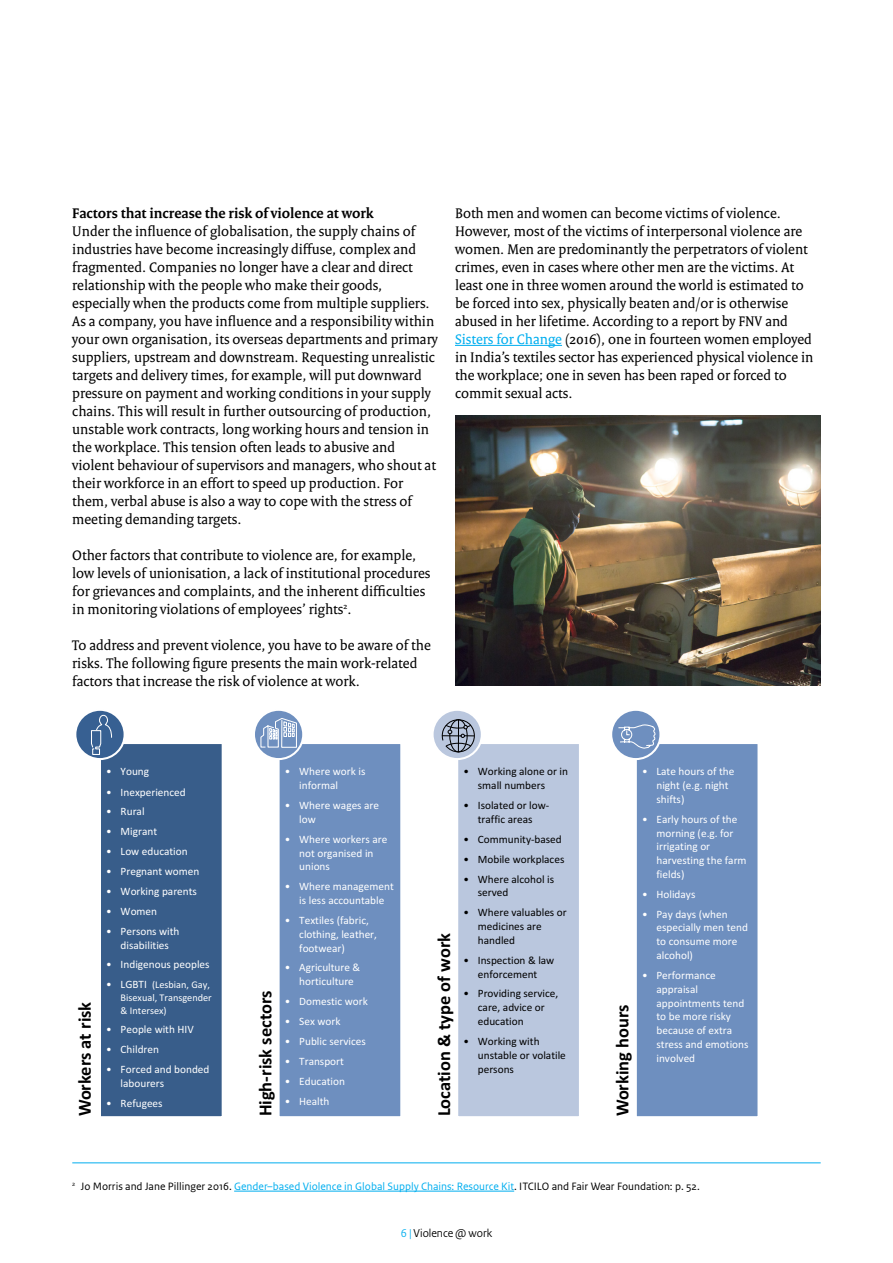
<style>
.page{position:relative;width:893px;height:1263px;background:#fff}
.page>*{position:absolute;margin:0;border:0;box-sizing:border-box;transform-origin:0 0}
.t1{font:24.6px "Calibri";color:#000}
.t2{font:700 18.45px "Calibri";color:#000}
.t3{font:15px/18px "Rijksoverheid Serif";color:#000}
.t4{font:700 15px "Rijksoverheid Serif";color:#000}
.t5{font:12px "Rijksoverheid Sans Heading";color:#000}
.t6{font:11.25px/13.8px "Calibri";color:#fff}
.t7{font:11.25px/13.6px "Calibri";color:#000}
.t8{font:11.25px "Rijksoverheid Sans Text";color:#000}
.t9{font:10.2px/12.6px "Calibri";color:#fff}
.s1{color:#00aeef}
.s2{font-size:11.25px}
</style>
<div class="page">
<hr style="left:455px;top:345px;width:107px;height:1px;background:#00aeef">
<div style="left:100px;top:743px;width:123px;height:374px;background:#385d8a"></div>
<div style="left:99px;top:742px;width:125px;height:376px;border:2px solid #fff"></div>
<svg style="left:75px;top:710px;width:50px;height:49px"></svg>
<div style="left:74px;top:709px;width:52px;height:51px;border:2px solid #fff;border-radius:50%"></div>
<div style="left:279px;top:743px;width:122px;height:374px;background:#6e8fbf"></div>
<div style="left:278px;top:742px;width:124px;height:376px;border:2px solid #fff"></div>
<svg style="left:254px;top:710px;width:49px;height:49px"></svg>
<div style="left:253px;top:709px;width:51px;height:51px;border:2px solid #fff;border-radius:50%"></div>
<div style="left:457px;top:743px;width:123px;height:374px;background:#bac7de"></div>
<div style="left:456px;top:742px;width:125px;height:376px;border:2px solid #fff"></div>
<svg style="left:433px;top:710px;width:49px;height:49px"></svg>
<div style="left:432px;top:709px;width:51px;height:51px;border:2px solid #fff;border-radius:50%"></div>
<div style="left:636px;top:743px;width:122px;height:374px;background:#6e8fbf"></div>
<div style="left:635px;top:742px;width:125px;height:376px;border:2px solid #fff"></div>
<div style="left:611px;top:710px;width:49px;height:49px;background:#6e8fbf;border-radius:50%"></div>
<div style="left:610px;top:709px;width:51px;height:51px;border:2px solid #fff;border-radius:50%"></div>
<svg style="left:441px;top:719px;width:34px;height:34px"></svg>
<svg style="left:618px;top:724px;width:38px;height:25px"></svg>
<svg style="left:90px;top:714px;width:23px;height:41px"></svg>
<svg style="left:260px;top:717px;width:37px;height:31px"></svg>
<img style="left:455px;top:416px;width:366px;height:270px">
<hr style="left:234px;top:1191px;width:280px;height:1px;background:#00aeef">
<hr style="left:72px;top:1162px;width:749px;height:1px;background:#00aeef">
<p class="t4" style="left:72px;top:204px;width:303px">Factors that increase the risk of violence at work</p>
<p class="t3" style="left:72px;top:222px;width:367px">Under the influence of globalisation, the supply chains of industries have become increasingly diffuse, complex and fragmented. Companies no longer have a clear and direct relationship with the people who make their goods, especially when the products come from multiple suppliers.<br>As a company, you have influence and a responsibility within your own organisation, its overseas departments and primary suppliers, upstream and downstream. Requesting unrealistic targets and delivery times, for example, will put downward pressure on payment and working conditions in your supply chains. This will result in further outsourcing of production, unstable work contracts, long working hours and tension in the workplace. This tension often leads to abusive and violent behaviour of supervisors and managers, who shout at their workforce in an effort to speed up production. For them, verbal abuse is also a way to cope with the stress of meeting demanding targets.</p>
<p class="t3" style="left:72px;top:546px;width:360px">Other factors that contribute to violence are, for example, low levels of unionisation, a lack of institutional procedures for grievances and complaints, and the inherent difficulties in monitoring violations of employees’ rights<sup>2</sup>.</p>
<p class="t3" style="left:72px;top:636px;width:360px">To address and prevent violence, you have to be aware of the risks. The following figure presents the main work-related factors that increase the risk of violence at work.</p>
<p class="t3" style="left:455px;top:204px;width:360px">Both men and women can become victims of violence.<br>However, most of the victims of interpersonal violence are women. Men are predominantly the perpetrators of violent crimes, even in cases where other men are the victims. At least one in three women around the world is estimated to be forced into sex, physically beaten and/or is otherwise abused in her lifetime. According to a report by FNV and <span class="s1">Sisters for Change</span> (2016), one in fourteen women employed in India’s textiles sector has experienced physical violence in the workplace; one in seven has been raped or forced to commit sexual acts.</p>
<h1 class="t1" style="left:110px;top:651px;width:616px">Work-related factors that increase the risk of violence at work</h1>
<p class="t2" style="left:72px;top:1116px;width:116px;rotate:-90deg">Workers at risk</p>
<p class="t6" style="left:106px;top:764px;width:44px">• Young</p>
<p class="t6" style="left:106px;top:784px;width:81px">• Inexperienced</p>
<p class="t6" style="left:106px;top:804px;width:40px">• Rural</p>
<p class="t6" style="left:106px;top:824px;width:52px">• Migrant</p>
<p class="t6" style="left:106px;top:844px;width:83px">• Low education</p>
<p class="t6" style="left:106px;top:864px;width:95px">• Pregnant women</p>
<p class="t6" style="left:106px;top:884px;width:92px">• Working parents</p>
<p class="t6" style="left:106px;top:904px;width:52px">• Women</p>
<p class="t6" style="left:106px;top:924px;width:75px;text-align:center">• Persons with disabilities</p>
<p class="t6" style="left:106px;top:957px;width:105px">• Indigenous peoples</p>
<p class="t9" style="left:121px;top:978px;width:93px;text-indent:-14px"><span class="s2">• LGBTI</span> (Lesbian, Gay,<br>Bisexual, Transgender &amp; Intersex)</p>
<p class="t6" style="left:106px;top:1022px;width:89px">• People with HIV</p>
<p class="t6" style="left:106px;top:1042px;width:54px">• Children</p>
<p class="t6" style="left:121px;top:1062px;width:90px;text-indent:-14px">• Forced and bonded labourers</p>
<p class="t6" style="left:106px;top:1096px;width:58px">• Refugees</p>
<p class="t2" style="left:252px;top:1116px;width:128px;rotate:-90deg">High-risk sectors</p>
<p class="t6" style="left:299px;top:764px;width:68px;text-indent:-14px">• Where work is informal</p>
<p class="t6" style="left:299px;top:798px;width:81px;text-indent:-14px">• Where wages are low</p>
<p class="t6" style="left:299px;top:832px;width:90px;text-indent:-14px">• Where workers are not organised in unions</p>
<p class="t6" style="left:285px;top:879px;width:110px;text-align:center">• Where management is less accountable</p>
<p class="t6" style="left:299px;top:913px;width:79px;text-indent:-14px">• Textiles (fabric, clothing, leather, footwear)</p>
<p class="t6" style="left:299px;top:960px;width:63px;text-indent:-14px">• Agriculture &amp; horticulture</p>
<p class="t6" style="left:285px;top:994px;width:84px">• Domestic work</p>
<p class="t6" style="left:285px;top:1014px;width:57px">• Sex work</p>
<p class="t6" style="left:285px;top:1034px;width:82px">• Public services</p>
<p class="t6" style="left:285px;top:1054px;width:61px">• Transport</p>
<p class="t6" style="left:285px;top:1074px;width:62px">• Education</p>
<p class="t6" style="left:285px;top:1094px;width:46px">• Health</p>
<p class="t2" style="left:431px;top:1116px;width:185px;rotate:-90deg">Location &amp; type of work</p>
<p class="t7" style="left:478px;top:764px;width:92px;text-indent:-14px">• Working alone or in small numbers</p>
<p class="t7" style="left:463px;top:798px;width:87px;text-align:center">• Isolated or low&shy;traffic areas</p>
<p class="t7" style="left:463px;top:832px;width:100px">• Community-based</p>
<p class="t7" style="left:463px;top:852px;width:102px">• Mobile workplaces</p>
<p class="t7" style="left:478px;top:872px;width:78px;text-indent:-14px">• Where alcohol is served</p>
<p class="t7" style="left:478px;top:905px;width:90px;text-indent:-14px">• Where valuables or medicines are handled</p>
<p class="t7" style="left:463px;top:953px;width:92px;text-align:center">• Inspection &amp; law enforcement</p>
<p class="t7" style="left:478px;top:986px;width:82px;text-indent:-14px">• Providing service, care, advice or education</p>
<p class="t7" style="left:478px;top:1034px;width:90px;text-indent:-14px">• Working with unstable or volatile persons</p>
<p class="t2" style="left:609px;top:1116px;width:114px;rotate:-90deg">Working hours</p>
<p class="t6" style="left:656px;top:764px;width:79px;text-indent:-14px">• Late hours of the night (e.g. night shifts)</p>
<p class="t6" style="left:656px;top:812px;width:92px;text-indent:-14px">• Early hours of the morning (e.g. for irrigating or harvesting the farm fields)</p>
<p class="t6" style="left:642px;top:887px;width:55px">• Holidays</p>
<p class="t6" style="left:656px;top:907px;width:93px;text-indent:-14px">• Pay days (when especially men tend to consume more alcohol)</p>
<p class="t6" style="left:656px;top:968px;width:94px;text-indent:-14px">• Performance appraisal appointments tend to be more risky because of extra stress and emotions involved</p>
<p class="t8" style="left:72px;top:1180px;width:629px"><sup>2</sup> Jo Morris and Jane Pillinger 2016. <span class="s1">Gender–based Violence in Global Supply Chains: Resource Kit</span>. ITCILO and Fair Wear Foundation: p. 52.</p>
<p class="t5" style="left:401px;top:1226px;width:93px"><span class="s1">6 |</span> Violence @ work</p>
</div>
